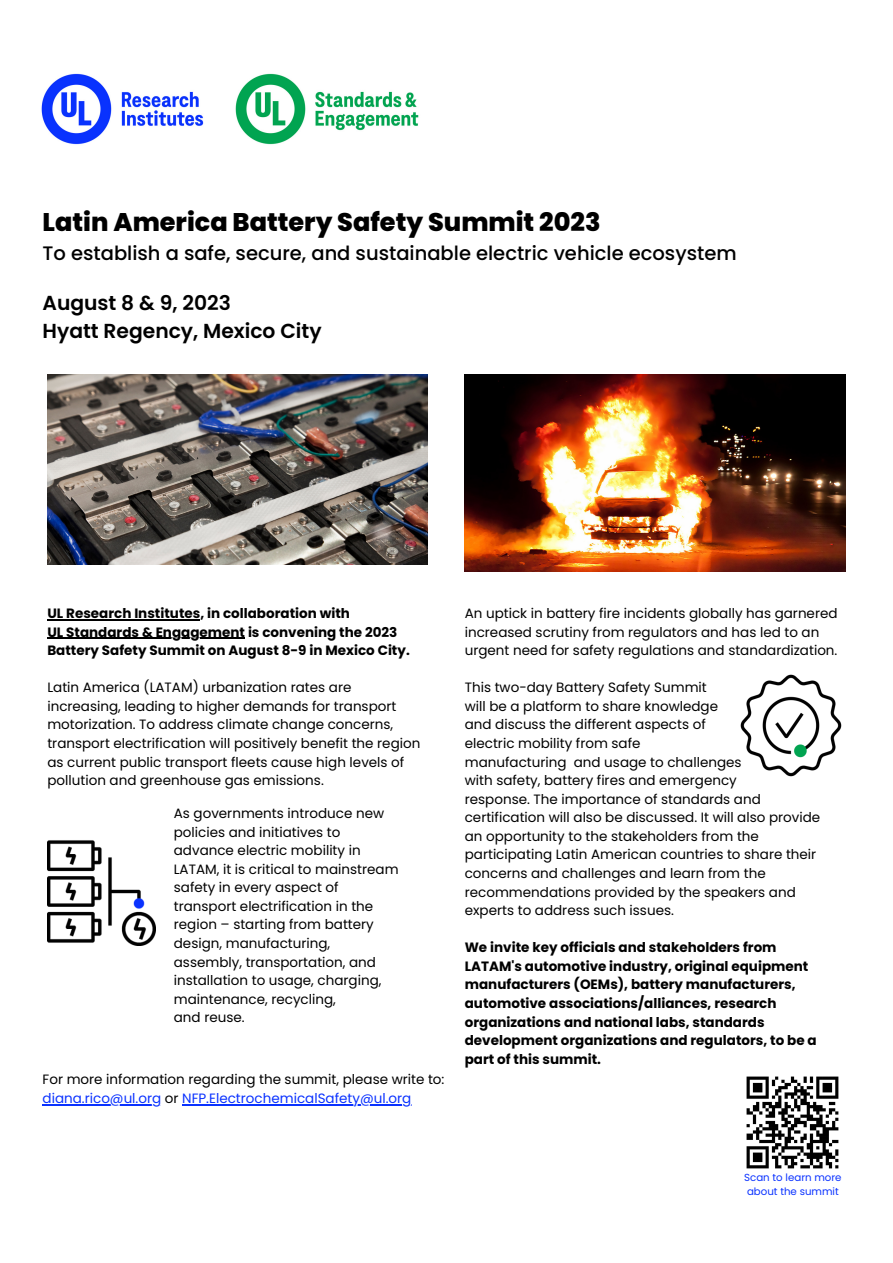
<style>
.page{position:relative;width:893px;height:1263px;background:#fff}
.page>*{position:absolute;margin:0;border:0;box-sizing:border-box;transform-origin:0 0}
.t1{font:800 25.5px "Poppins";color:#000}
.t2{font:600 20.25px "Poppins";color:#000}
.t3{font:500 19.5px "Poppins";color:#000}
.t4{font:13.5px/18.6px "Poppins";color:#000}
.t5{font:700 13.5px/18.6px "Poppins";color:#000}
.t6{font:10.2px/13.9px "Poppins";color:#0a32ff}
.s1{color:#0a32ff}
</style>
<div class="page">
<img style="left:47px;top:374px;width:380px;height:191px">
<img style="left:465px;top:374px;width:381px;height:197px">
<img style="left:47px;top:840px;width:108px;height:106px">
<img style="left:740px;top:675px;width:101px;height:101px">
<img style="left:41px;top:73px;width:378px;height:72px">
<hr style="left:47px;top:619px;width:153px;height:1px;background:#000">
<hr style="left:47px;top:638px;width:198px;height:1px;background:#000">
<hr style="left:43px;top:1104px;width:118px;height:1px;background:#0a32ff">
<hr style="left:182px;top:1104px;width:229px;height:1px;background:#0a32ff">
<img style="left:746px;top:1076px;width:93px;height:93px">
<p class="t1" style="left:43px;top:204px;width:559px">Latin America Battery Safety Summit 2023</p>
<p class="t3" style="left:43px;top:240px;width:695px">To establish a safe, secure, and sustainable electric vehicle ecosystem</p>
<p class="t2" style="left:43px;top:289px;width:190px">August 8 &amp; 9, 2023</p>
<p class="t2" style="left:43px;top:317px;width:281px">Hyatt Regency, Mexico City</p>
<p class="t5" style="left:47px;top:604px;width:304px">UL Research Institutes, in collaboration with</p>
<p class="t5" style="left:47px;top:622px;width:364px">UL Standards &amp; Engagement is convening the 2023<br>Battery Safety Summit on August 8-9 in Mexico City.</p>
<p class="t4" style="left:47px;top:678px;width:374px">Latin America (LATAM) urbanization rates are increasing, leading to higher demands for transport motorization. To address climate change concerns, transport electrification will positively benefit the region as current public transport fleets cause high levels of pollution and greenhouse gas emissions.</p>
<p class="t4" style="left:174px;top:804px;width:226px">As governments introduce new policies and initiatives to advance electric mobility in<br>LATAM, it is critical to mainstream safety in every aspect of transport electrification in the region – starting from battery design, manufacturing, assembly, transportation, and installation to usage, charging, maintenance, recycling,</p>
<p class="t4" style="left:174px;top:1008px;width:72px">and reuse.</p>
<p class="t4" style="left:43px;top:1070px;width:403px">For more information regarding the summit, please write to: <span class="s1">diana.rico@ul.org</span> or <span class="s1">NFP.ElectrochemicalSafety@ul.org</span></p>
<p class="t4" style="left:465px;top:604px;width:374px">An uptick in battery fire incidents globally has garnered increased scrutiny from regulators and has led to an urgent need for safety regulations and standardization.</p>
<p class="t4" style="left:465px;top:678px;width:243px">This two-day Battery Safety Summit</p>
<p class="t4" style="left:465px;top:697px;width:255px">will be a platform to share knowledge</p>
<p class="t4" style="left:465px;top:715px;width:242px">and discuss the different aspects of</p>
<p class="t4" style="left:465px;top:734px;width:177px">electric mobility from safe</p>
<p class="t4" style="left:465px;top:752px;width:278px">manufacturing and usage to challenges</p>
<p class="t4" style="left:465px;top:771px;width:274px">with safety, battery fires and emergency</p>
<p class="t4" style="left:465px;top:790px;width:298px">response. The importance of standards and</p>
<p class="t4" style="left:465px;top:808px;width:357px">certification will also be discussed. It will also provide</p>
<p class="t4" style="left:465px;top:827px;width:353px">an opportunity to the stakeholders from the participating Latin American countries to share their concerns and challenges and learn from the recommendations provided by the speakers and experts to address such issues.</p>
<p class="t5" style="left:465px;top:938px;width:313px">We invite key officials and stakeholders from</p>
<p class="t5" style="left:465px;top:957px;width:353px">LATAM's automotive industry, original equipment manufacturers (OEMs), battery manufacturers, automotive associations/alliances, research organizations and national labs, standards development organizations and regulators, to be a part of this summit.</p>
<p class="t6" style="left:744px;top:1170px;width:99px">Scan to learn more about the summit</p>
</div>
